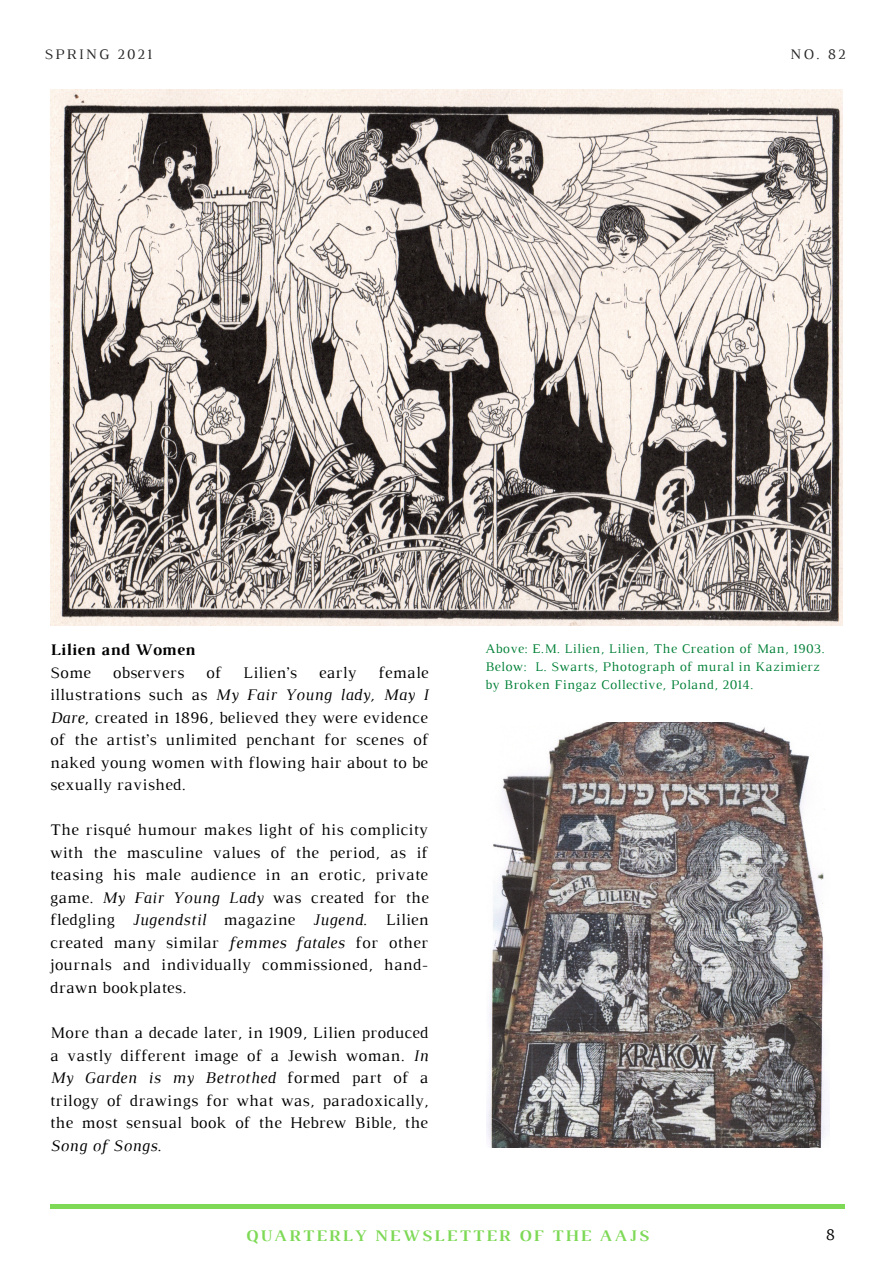
<style>
.page{position:relative;width:894px;height:1264px;background:#fff}
.page>*{position:absolute;margin:0;border:0;box-sizing:border-box;transform-origin:0 0}
.t1{font:16.5px/22.5px "Luthier";letter-spacing:.02em;color:#000;text-align:justify}
.t2{font:700 16.5px "Luthier";letter-spacing:.13em;color:#7ed957}
.t3{font:700 16.5px "Luthier";letter-spacing:.02em;color:#000}
.t4{font:14.85px "Luthier";letter-spacing:.14em;color:#252525}
.t5{font:13.5px/18px "Luthier";letter-spacing:.03em;color:#008037}
.s1{font-style:italic}
</style>
<div class="page">
<hr style="left:50px;top:1204px;width:794px;height:4px;background:#7ed957">
<img style="left:50px;top:89px;width:792px;height:536px">
<img style="left:486px;top:722px;width:342px;height:425px">
<p class="t4" style="left:44px;top:49px;width:109px">SPRING 2021</p>
<p class="t4" style="left:790px;top:49px;width:57px">NO. 82</p>
<p class="t3" style="left:50px;top:643px;width:147px">Lilien and Women</p>
<p class="t1" style="left:50px;top:662px;width:42px">Some</p>
<p class="t1" style="left:113px;top:662px;width:73px">observers</p>
<p class="t1" style="left:206px;top:662px;width:17px">of</p>
<p class="t1" style="left:243px;top:662px;width:55px">Lilien’s</p>
<p class="t1" style="left:319px;top:662px;width:39px">early</p>
<p class="t1" style="left:50px;top:662px;width:380px;text-indent:328px">female illustrations such as <span class="s1">My Fair Young lady, May I Dare</span>, created in 1896, believed they were evidence of the artist’s unlimited penchant for scenes of naked young women with flowing hair about to be sexually ravished.</p>
<p class="t1" style="left:50px;top:819px;width:380px">The risqué humour makes light of his complicity with the masculine values of the period, as if teasing his male audience in an erotic, private game. <span class="s1">My Fair Young Lady</span> was created for the fledgling <span class="s1">Jugendstil</span> magazine <span class="s1">Jugend</span>. Lilien created many similar <span class="s1">femmes fatales</span> for other journals and individually commissioned, hand&shy;drawn bookplates.</p>
<p class="t1" style="left:50px;top:1022px;width:380px">More than a decade later, in 1909, Lilien produced a vastly different image of a Jewish woman. <span class="s1">In My Garden is my Betrothed</span> formed part of a trilogy of drawings for what was, paradoxically, the most sensual book of the Hebrew Bible, the <span class="s1">Song of Songs</span>.</p>
<p class="t5" style="left:485px;top:640px;width:340px">Above: E.M. Lilien, Lilien, The Creation of Man, 1903.<br>Below: L. Swarts, Photograph of mural in Kazimierz by Broken Fingaz Collective, Poland, 2014.</p>
<p class="t2" style="left:245px;top:1229px;width:404px">QUARTERLY NEWSLETTER OF THE AAJS</p>
<p class="t1" style="left:825px;top:1224px;width:11px">8</p>
</div>
